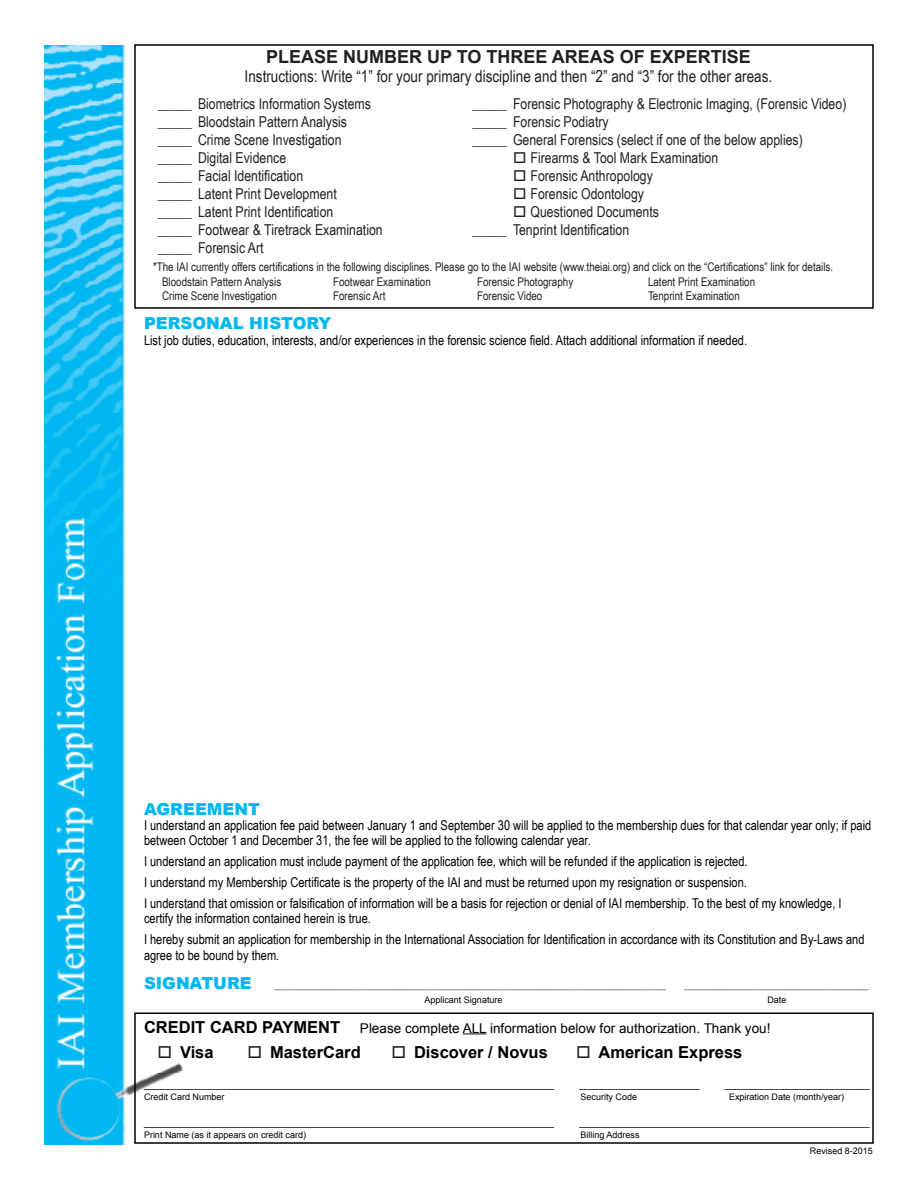
<style>
.page{position:relative;width:918px;height:1188px;background:#fff}
.page>*{position:absolute;margin:0;border:0;box-sizing:border-box;transform-origin:0 0}
.t1{font:700 18px "Arial";color:#231f20}
.t2{font:16.5px "Arial Narrow";color:#231f20}
.t3{font:700 16.5px "Arial";color:#000}
.t4{font:900 16.5px "Arial";color:#00b7f1}
.t5{font:15px "Arial Narrow";color:#231f20}
.t6{font:13.5px/15px "Arial Narrow";color:#000}
.t7{font:13.5px "Arial";color:#000}
.t8{font:12px "Arial Narrow";color:#231f20}
.t9{font:9px "Arial";color:#000}
.t10{font:900 9px "Arial";color:#000}
.s1{font-weight:700;font-size:16.5px}
.s2{color:#231f20}
</style>
<div class="page">
<img style="left:45px;top:45px;width:139px;height:1099px">
<svg style="left:463px;top:1033px;width:23px;height:1px"></svg>
<svg style="left:172px;top:1058px;width:12px;height:1px"></svg>
<p class="t1" style="left:266px;top:44px;width:486px">PLEASE NUMBER UP TO THREE AREAS OF EXPERTISE</p>
<p class="t2" style="left:245px;top:64px;width:529px">Instructions: Write “1” for your primary discipline and then “2” and “3” for the other areas.</p>
<p class="t5" style="left:158px;top:93px;width:215px">_____ Biometrics Information Systems</p>
<p class="t5" style="left:472px;top:93px;width:376px">_____ Forensic Photography &amp; Electronic Imaging, (Forensic Video)</p>
<p class="t5" style="left:158px;top:111px;width:191px">_____ Bloodstain Pattern Analysis</p>
<p class="t5" style="left:472px;top:111px;width:138px">_____ Forensic Podiatry</p>
<p class="t5" style="left:158px;top:129px;width:185px">_____ Crime Scene Investigation</p>
<p class="t5" style="left:472px;top:129px;width:332px">_____ General Forensics (select if one of the below applies)</p>
<p class="t5" style="left:158px;top:147px;width:130px">_____ Digital Evidence</p>
<p class="t5" style="left:513px;top:147px;width:207px">□ Firearms &amp; Tool Mark Examination</p>
<p class="t5" style="left:158px;top:165px;width:147px">_____ Facial Identification</p>
<p class="t5" style="left:513px;top:165px;width:141px">□ Forensic Anthropology</p>
<p class="t5" style="left:158px;top:183px;width:181px">_____ Latent Print Development</p>
<p class="t5" style="left:513px;top:183px;width:133px">□ Forensic Odontology</p>
<p class="t5" style="left:158px;top:201px;width:177px">_____ Latent Print Identification</p>
<p class="t5" style="left:513px;top:201px;width:148px">□ Questioned Documents</p>
<p class="t5" style="left:158px;top:219px;width:227px">_____ Footwear &amp; Tiretrack Examination</p>
<p class="t5" style="left:472px;top:219px;width:158px">_____ Tenprint Identification</p>
<p class="t5" style="left:158px;top:237px;width:107px">_____ Forensic Art</p>
<p class="t8" style="left:153px;top:258px;width:682px">*The IAI currently offers certifications in the following disciplines. Please go to the IAI website (www.theiai.org) and click on the “Certifications” link for details.</p>
<p class="t8" style="left:162px;top:273px;width:121px">Bloodstain Pattern Analysis</p>
<p class="t8" style="left:333px;top:273px;width:99px">Footwear Examination</p>
<p class="t8" style="left:477px;top:273px;width:98px">Forensic Photography</p>
<p class="t8" style="left:648px;top:273px;width:109px">Latent Print Examination</p>
<p class="t8" style="left:162px;top:287px;width:116px">Crime Scene Investigation</p>
<p class="t8" style="left:333px;top:287px;width:54px">Forensic Art</p>
<p class="t8" style="left:477px;top:287px;width:67px">Forensic Video</p>
<p class="t8" style="left:648px;top:287px;width:93px">Tenprint Examination</p>
<p class="t4" style="left:144px;top:311px;width:189px">PERSONAL HISTORY</p>
<p class="t6" style="left:144px;top:332px;width:605px">List job duties, education, interests, and/or experiences in the forensic science field. Attach additional information if needed.</p>
<p class="t4" style="left:144px;top:797px;width:118px">AGREEMENT</p>
<p class="t6" style="left:144px;top:817px;width:729px">I understand an application fee paid between January 1 and September 30 will be applied to the membership dues for that calendar year only; if paid between October 1 and December 31, the fee will be applied to the following calendar year.</p>
<p class="t6" style="left:144px;top:853px;width:605px">I understand an application must include payment of the application fee, which will be refunded if the application is rejected.</p>
<p class="t6" style="left:144px;top:874px;width:605px">I understand my Membership Certificate is the property of the IAI and must be returned upon my resignation or suspension.</p>
<p class="t6" style="left:144px;top:895px;width:699px">I understand that omission or falsification of information will be a basis for rejection or denial of IAI membership. To the best of my knowledge, I certify the information contained herein is true.</p>
<p class="t6" style="left:144px;top:931px;width:722px;line-height:16.2px">I hereby submit an application for membership in the International Association for Identification in accordance with its Constitution and By-Laws and agree to be bound by them.</p>
<p class="t4" style="left:144px;top:971px;width:109px">SIGNATURE</p>
<p class="t10" style="left:274px;top:979px;width:393px">_______________________________________________________________________________________</p>
<p class="t10" style="left:684px;top:979px;width:186px">_________________________________________</p>
<p class="t9" style="left:424px;top:993px;width:80px">Applicant Signature</p>
<p class="t9" style="left:767px;top:993px;width:21px">Date</p>
<p class="t7" style="left:144px;top:1019px;width:628px"><span class="s1">CREDIT CARD PAYMENT</span> Please complete ALL information below for authorization. Thank you!</p>
<p class="t3" style="left:158px;top:1041px;width:58px"><span class="s2">□</span> Visa</p>
<p class="t3" style="left:248px;top:1041px;width:115px"><span class="s2">□</span> MasterCard</p>
<p class="t3" style="left:392px;top:1041px;width:158px"><span class="s2">□</span> Discover / Novus</p>
<p class="t3" style="left:576px;top:1041px;width:168px"><span class="s2">□</span> American Express</p>
<p class="t9" style="left:144px;top:1079px;width:412px">__________________________________________________________________________________</p>
<p class="t9" style="left:579px;top:1079px;width:122px">________________________</p>
<p class="t9" style="left:725px;top:1079px;width:147px">_____________________________</p>
<p class="t9" style="left:144px;top:1091px;width:82px">Credit Card Number</p>
<p class="t9" style="left:580px;top:1091px;width:58px">Security Code</p>
<p class="t9" style="left:729px;top:1091px;width:117px">Expiration Date (month/year)</p>
<p class="t9" style="left:144px;top:1116px;width:412px">__________________________________________________________________________________</p>
<p class="t9" style="left:579px;top:1116px;width:292px">__________________________________________________________</p>
<p class="t9" style="left:144px;top:1128px;width:164px">Print Name (as it appears on credit card)</p>
<p class="t9" style="left:580px;top:1128px;width:61px">Billing Address</p>
<p class="t9" style="left:810px;top:1145px;width:65px">Revised 8-2015</p>
</div>
